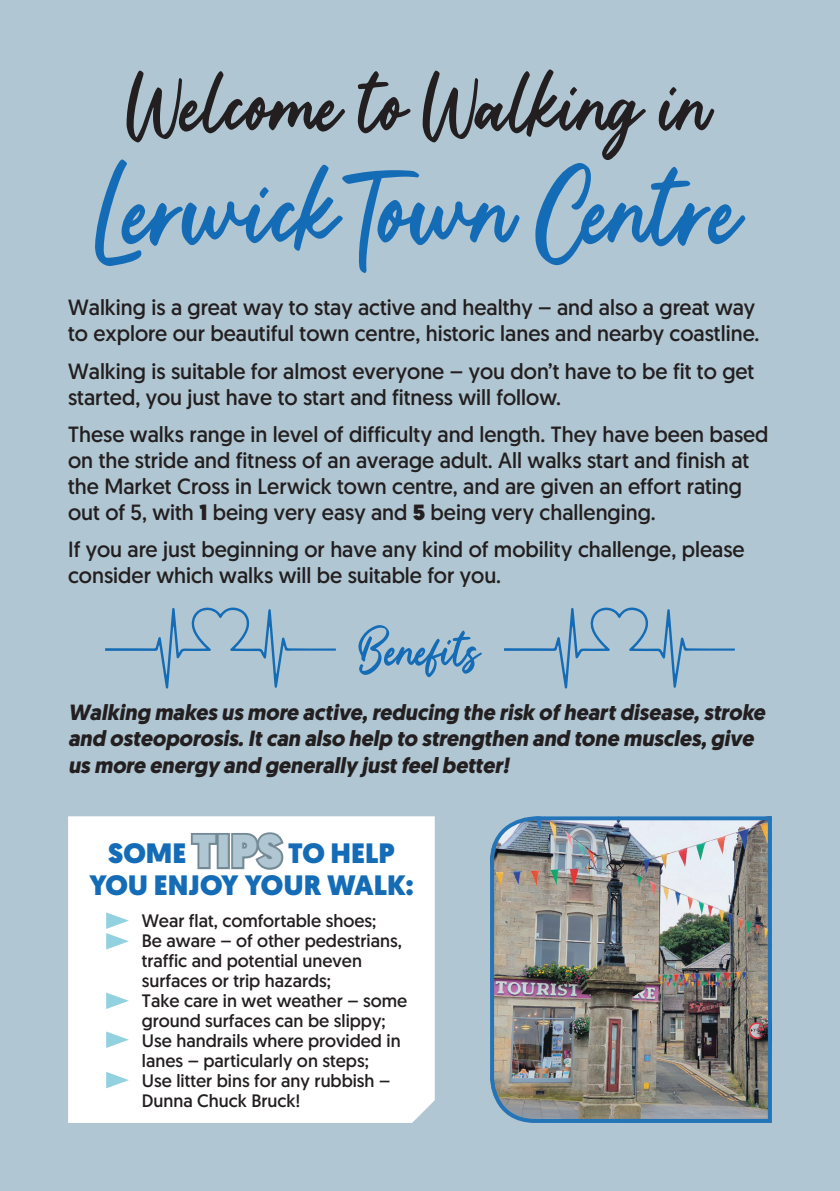
<style>
.page{position:relative;width:840px;height:1191px;background:#fff}
.page>*{position:absolute;margin:0;border:0;box-sizing:border-box;transform-origin:0 0}
.t1{font:110px "Candy Chicks";color:#156cb6}
.t2{font:86px "Candy Chicks";color:#231f20}
.t3{font:50px "Candy Chicks";color:#156cb6}
.t4{font:900 28px/32px "Geomanist";color:#156cb6;text-align:center}
.t5{font:22px/26px "Geomanist";color:#231f20}
.t6{font:italic 700 22px/26px "Geomanist";color:#231f20}
.t7{font:18px/20px "Geomanist";color:#231f20}
.s1{font-weight:900}
.s2{font-size:46px;color:#b0c6d2}
</style>
<div class="page">
<div style="left:0;top:0;width:839px;height:1191px;background:#b0c6d2"></div>
<div style="left:68px;top:816px;width:366px;height:307px;background:#fff"></div>
<svg style="left:189px;top:831px;width:30px;height:40px"></svg>
<div style="left:216px;top:833px;width:14px;height:36px;border:4px solid #738a95"></div>
<svg style="left:229px;top:830px;width:57px;height:41px"></svg>
<svg style="left:106px;top:912px;width:23px;height:37px"></svg>
<svg style="left:106px;top:992px;width:23px;height:17px"></svg>
<svg style="left:106px;top:1031px;width:23px;height:17px"></svg>
<svg style="left:106px;top:1071px;width:23px;height:17px"></svg>
<img style="left:490px;top:816px;width:282px;height:307px">
<svg style="left:504px;top:607px;width:230px;height:81px"></svg>
<svg style="left:105px;top:607px;width:231px;height:81px"></svg>
<p class="t2" style="left:129px;top:43px;width:583px">Welcome to Walking in</p>
<p class="t1" style="left:99px;top:130px;width:643px">Lerwick Town Centre</p>
<p class="t5" style="left:68px;top:294px;width:692px">Walking is a great way to stay active and healthy – and also a great way to explore our beautiful town centre, historic lanes and nearby coastline.</p>
<p class="t5" style="left:68px;top:357px;width:687px">Walking is suitable for almost everyone – you don’t have to be fit to get started, you just have to start and fitness will follow.</p>
<p class="t5" style="left:68px;top:421px;width:701px">These walks range in level of difficulty and length. They have been based on the stride and fitness of an average adult. All walks start and finish at the Market Cross in Lerwick town centre, and are given an effort rating out of 5, with <span class="s1">1</span> being very easy and <span class="s1">5</span> being very challenging.</p>
<p class="t5" style="left:68px;top:536px;width:677px">If you are just beginning or have any kind of mobility challenge, please consider which walks will be suitable for you.</p>
<p class="t3" style="left:359px;top:614px;width:122px">Benefits</p>
<p class="t6" style="left:68px;top:700px;width:698px">Walking makes us more active, reducing the risk of heart disease, stroke and osteoporosis. It can also help to strengthen and tone muscles, give us more energy and generally just feel better!</p>
<p class="t4" style="left:89px;top:837px;width:326px">SOME <span class="s2">TIPS</span> TO HELP<br>YOU ENJOY YOUR WALK:</p>
<p class="t7" style="left:142px;top:910px;width:236px">Wear flat, comfortable shoes;</p>
<p class="t7" style="left:142px;top:930px;width:261px">Be aware – of other pedestrians, traffic and potential uneven surfaces or trip hazards;</p>
<p class="t7" style="left:142px;top:990px;width:267px">Take care in wet weather – some ground surfaces can be slippy;</p>
<p class="t7" style="left:142px;top:1030px;width:260px">Use handrails where provided in lanes – particularly on steps;</p>
<p class="t7" style="left:142px;top:1070px;width:250px">Use litter bins for any rubbish –<br>Dunna Chuck Bruck!</p>
</div>
